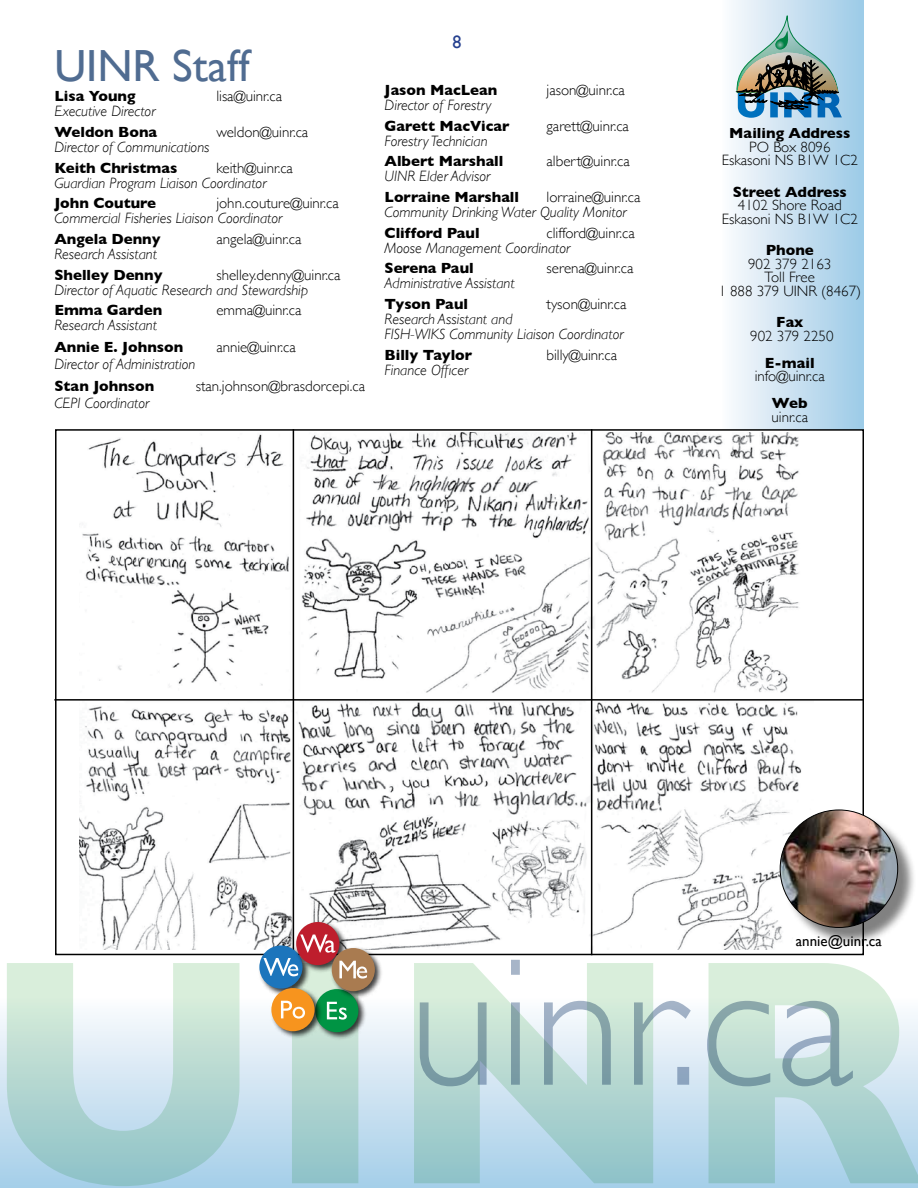
<style>
.page{position:relative;width:918px;height:1188px;background:#fff}
.page>*{position:absolute;margin:0;border:0;box-sizing:border-box;transform-origin:0 0}
.t1{font:45px "Gill Sans";color:#506c91}
.t2{font:18px "Gill Sans";color:#25408f}
.t3{font:italic 300 15px/15px "Gill Sans";color:#000}
.t4{font:300 15px/13.5px "Gill Sans";color:#000;text-align:center}
.t5{font:700 15px "Gill Sans";color:#000}
.t6{font:15px "Gill Sans";color:#000}
</style>
<div class="page">
<svg style="left:7px;top:963px;width:911px;height:223px;background:#bcdadf"></svg>
<svg style="left:420px;top:960px;width:433px;height:126px"></svg>
<img style="left:79px;top:432px;width:723px;height:517px">
<svg style="left:732px;top:0;width:132px;height:429px;background:#bbd4e3"></svg>
<hr style="left:293px;top:429px;width:1px;height:524px;background:#000">
<hr style="left:591px;top:429px;width:1px;height:526px;background:#000">
<hr style="left:54px;top:699px;width:809px;height:2px;background:#000">
<div style="left:782px;top:812px;width:135px;height:134px;background:#000;opacity:.5"></div>
<img style="left:780px;top:810px;width:118px;height:117px;border-radius:59px">
<img style="left:256px;top:942px;width:56px;height:56px">
<div style="left:259px;top:945px;width:44px;height:44px;background:#1c75bc;border-radius:50%"></div>
<img style="left:294px;top:919px;width:55px;height:16px">
<div style="left:296px;top:922px;width:43px;height:43px;background:#be1e2d;border-radius:50%"></div>
<img style="left:312px;top:986px;width:56px;height:56px">
<div style="left:315px;top:989px;width:43px;height:43px;background:#009444;border-radius:50%"></div>
<svg style="left:327px;top:1002px;width:20px;height:18px"></svg>
<img style="left:268px;top:985px;width:56px;height:56px">
<div style="left:271px;top:988px;width:44px;height:43px;background:#f7941e;border-radius:50%"></div>
<svg style="left:281px;top:1001px;width:24px;height:18px"></svg>
<img style="left:328px;top:945px;width:57px;height:56px">
<div style="left:332px;top:948px;width:43px;height:43px;background:#a97b50;border-radius:50%"></div>
<svg style="left:263px;top:935px;width:104px;height:44px"></svg>
<h1 class="t1" style="left:54px;top:39px;width:197px">UINR Staff</h1>
<p class="t5" style="left:54px;top:84px;width:83px">Lisa Young</p>
<p class="t4" style="left:216px;top:89px;width:67px">lisa@uinr.ca</p>
<p class="t3" style="left:54px;top:104px;width:103px">Executive Director</p>
<p class="t5" style="left:54px;top:120px;width:104px">Weldon Bona</p>
<p class="t4" style="left:216px;top:125px;width:94px">weldon@uinr.ca</p>
<p class="t3" style="left:54px;top:139px;width:157px">Director of Communications</p>
<p class="t5" style="left:54px;top:156px;width:124px">Keith Christmas</p>
<p class="t4" style="left:216px;top:160px;width:78px">keith@uinr.ca</p>
<p class="t3" style="left:54px;top:175px;width:214px">Guardian Program Liaison Coordinator</p>
<p class="t5" style="left:54px;top:191px;width:103px">John Couture</p>
<p class="t4" style="left:216px;top:196px;width:124px">john.couture@uinr.ca</p>
<p class="t3" style="left:54px;top:211px;width:229px">Commercial Fisheries Liaison Coordinator</p>
<p class="t5" style="left:54px;top:227px;width:108px">Angela Denny</p>
<p class="t4" style="left:216px;top:232px;width:87px">angela@uinr.ca</p>
<p class="t3" style="left:54px;top:246px;width:104px">Research Assistant</p>
<p class="t5" style="left:54px;top:263px;width:110px">Shelley Denny</p>
<p class="t4" style="left:216px;top:267px;width:126px">shelley.denny@uinr.ca</p>
<p class="t3" style="left:54px;top:282px;width:255px">Director of Aquatic Research and Stewardship</p>
<p class="t5" style="left:54px;top:298px;width:109px">Emma Garden</p>
<p class="t4" style="left:216px;top:303px;width:87px">emma@uinr.ca</p>
<p class="t3" style="left:54px;top:318px;width:104px">Research Assistant</p>
<p class="t5" style="left:54px;top:335px;width:130px">Annie E. Johnson</p>
<p class="t4" style="left:216px;top:340px;width:81px">annie@uinr.ca</p>
<p class="t3" style="left:54px;top:357px;width:143px">Director of Administration</p>
<p class="t5" style="left:54px;top:374px;width:102px">Stan Johnson</p>
<p class="t4" style="left:196px;top:379px;width:171px">stan.johnson@brasdorcepi.ca</p>
<p class="t3" style="left:54px;top:395px;width:96px">CEPI Coordinator</p>
<p class="t2" style="left:452px;top:32px;width:10px">8</p>
<p class="t5" style="left:385px;top:78px;width:114px">Jason MacLean</p>
<p class="t4" style="left:547px;top:83px;width:80px">jason@uinr.ca</p>
<p class="t3" style="left:385px;top:97px;width:108px">Director of Forestry</p>
<p class="t5" style="left:385px;top:114px;width:127px">Garett MacVicar</p>
<p class="t4" style="left:547px;top:118px;width:84px">garett@uinr.ca</p>
<p class="t3" style="left:385px;top:133px;width:105px">Forestry Technician</p>
<p class="t5" style="left:385px;top:149px;width:120px">Albert Marshall</p>
<p class="t4" style="left:547px;top:154px;width:85px">albert@uinr.ca</p>
<p class="t3" style="left:385px;top:169px;width:107px">UINR Elder Advisor</p>
<p class="t5" style="left:385px;top:185px;width:136px">Lorraine Marshall</p>
<p class="t4" style="left:547px;top:190px;width:95px">lorraine@uinr.ca</p>
<p class="t3" style="left:385px;top:204px;width:244px">Community Drinking Water Quality Monitor</p>
<p class="t5" style="left:385px;top:221px;width:97px">Clifford Paul</p>
<p class="t4" style="left:547px;top:225px;width:90px">clifford@uinr.ca</p>
<p class="t3" style="left:385px;top:240px;width:187px">Moose Management Coordinator</p>
<p class="t5" style="left:385px;top:256px;width:91px">Serena Paul</p>
<p class="t4" style="left:547px;top:261px;width:88px">serena@uinr.ca</p>
<p class="t3" style="left:385px;top:276px;width:132px">Administrative Assistant</p>
<p class="t5" style="left:385px;top:292px;width:85px">Tyson Paul</p>
<p class="t4" style="left:547px;top:297px;width:82px">tyson@uinr.ca</p>
<p class="t3" style="left:385px;top:311px;width:240px">Research Assistant and<br>FISH-WIKS Community Liaison Coordinator</p>
<p class="t5" style="left:385px;top:343px;width:89px">Billy Taylor</p>
<p class="t4" style="left:547px;top:347px;width:72px">billy@uinr.ca</p>
<p class="t3" style="left:385px;top:362px;width:85px">Finance Officer</p>
<p class="t5" style="left:729px;top:121px;width:123px">Mailing Address</p>
<p class="t4" style="left:722px;top:140px;width:138px">PO Box 8096<br>Eskasoni NS B1W 1C2</p>
<p class="t5" style="left:733px;top:180px;width:116px">Street Address</p>
<p class="t4" style="left:722px;top:198px;width:138px">4102 Shore Road<br>Eskasoni NS B1W 1C2</p>
<p class="t5" style="left:766px;top:238px;width:50px">Phone</p>
<p class="t4" style="left:718px;top:257px;width:144px">902 379 2163<br>Toll Free<br>1 888 379 UINR (8467)</p>
<p class="t5" style="left:776px;top:310px;width:29px">Fax</p>
<p class="t4" style="left:750px;top:329px;width:85px">902 379 2250</p>
<p class="t5" style="left:765px;top:351px;width:51px">E-mail</p>
<p class="t4" style="left:755px;top:369px;width:72px">info@uinr.ca</p>
<p class="t5" style="left:772px;top:391px;width:37px">Web</p>
<p class="t4" style="left:772px;top:410px;width:38px">uinr.ca</p>
<p class="t6" style="left:796px;top:933px;width:88px">annie@uinr.ca</p>
</div>
